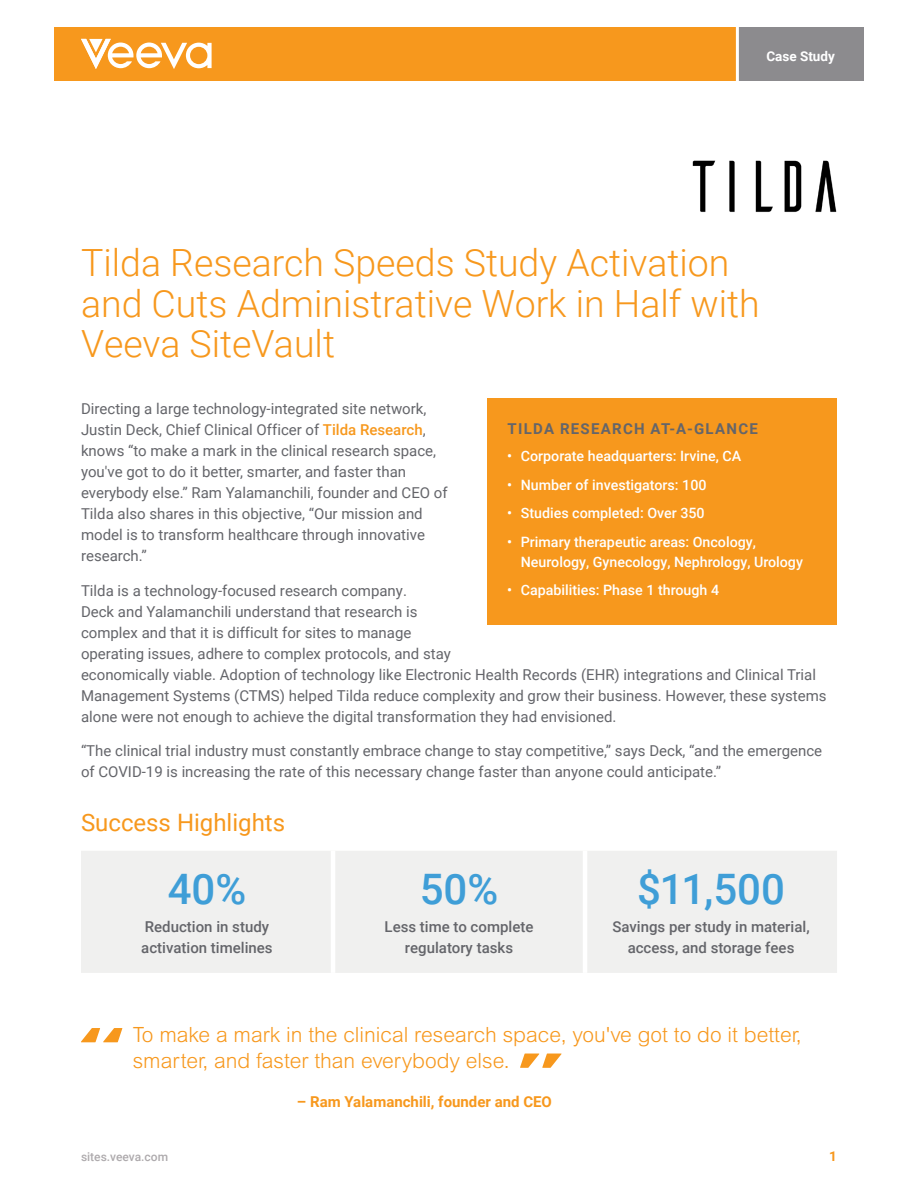
<style>
.page{position:relative;width:918px;height:1188px;background:#fff}
.page>*{position:absolute;margin:0;border:0;box-sizing:border-box;transform-origin:0 0}
.Text{font:500 42px "Roboto";color:#3f9ed7}
.t1{font:300 37.5px/40.5px "Roboto";color:#f7981d}
.Subhead2{font:24px "Roboto";color:#f7981d}
.t2{font:300 21px/25.5px "Arial MT Std";color:#f7981d}
.Text-2{font:15px/21px "Roboto";color:#64656a}
.Text-3{font:500 15px/21px "Roboto";color:#64656a;text-align:center}
.t3{font:700 15px "Roboto";color:#f7981d}
.Sidebar_CAPPED_Head{font:700 15px "Roboto";letter-spacing:.085em;color:#64656a}
.Sidebar_Bullet{font:500 14.25px/19.8px "Roboto";color:#fff}
.t4{font:700 13.5px "Roboto";color:#fff}
.t5{font:700 13.5px "Roboto";color:#f7981d}
.t6{font:500 12px "Roboto";color:#aeaaad}
.s1{font-weight:500;color:#f7981d}
</style>
<div class="page">
<div style="left:54px;top:27px;width:683px;height:54px;background:#f7981d"></div>
<div style="left:737px;top:27px;width:127px;height:54px;background:#8c8b8e"></div>
<hr style="left:736px;top:22px;width:3px;height:73px;background:#fff">
<svg style="left:81px;top:39px;width:131px;height:30px"></svg>
<div style="left:81px;top:851px;width:756px;height:122px;background:#f0f0ef"></div>
<hr style="left:331px;top:851px;width:4px;height:122px;background:#fff">
<hr style="left:583px;top:851px;width:4px;height:122px;background:#fff">
<svg style="left:81px;top:1028px;width:41px;height:14px"></svg>
<svg style="left:520px;top:1054px;width:42px;height:14px"></svg>
<div style="left:487px;top:399px;width:350px;height:226px;background:#f7981d"></div>
<img style="left:692px;top:160px;width:145px;height:52px">
<p class="t4" style="left:766px;top:47px;width:70px">Case Study</p>
<p class="t1" style="left:81px;top:241px;width:680px">Tilda Research Speeds Study Activation and Cuts Administrative Work in Half with<br>Veeva SiteVault</p>
<p class="Text-2" style="left:81px;top:398px;width:368px">Directing a large technology-integrated site network, Justin Deck, Chief Clinical Officer of <span class="s1">Tilda Research</span>, knows “to make a mark in the clinical research space, you've got to do it better, smarter, and faster than everybody else.” Ram Yalamanchili, founder and CEO of Tilda also shares in this objective, “Our mission and model is to transform healthcare through innovative research.”</p>
<p class="Text-2" style="left:81px;top:579px;width:747px">Tilda is a technology-focused research company.<br>Deck and Yalamanchili understand that research is<br>complex and that it is difficult for sites to manage<br>operating issues, adhere to complex protocols, and stay<br>economically viable. Adoption of technology like Electronic Health Records (EHR) integrations and Clinical Trial Management Systems (CTMS) helped Tilda reduce complexity and grow their business. However, these systems alone were not enough to achieve the digital transformation they had envisioned.</p>
<p class="Text-2" style="left:81px;top:740px;width:743px">“The clinical trial industry must constantly embrace change to stay competitive,” says Deck, “and the emergence of COVID-19 is increasing the rate of this necessary change faster than anyone could anticipate.”</p>
<p class="Subhead2" style="left:81px;top:806px;width:206px">Success Highlights</p>
<p class="Text" style="left:168px;top:860px;width:80px">40%</p>
<p class="Text-3" style="left:145px;top:915px;width:126px">Reduction in study</p>
<p class="Text-3" style="left:141px;top:936px;width:133px">activation timelines</p>
<p class="Sidebar_CAPPED_Head" style="left:508px;top:419px;width:252px">TILDA RESEARCH AT-A-GLANCE</p>
<p class="Sidebar_Bullet" style="left:507px;top:446px;width:235px">• Corporate headquarters: Irvine, CA</p>
<p class="Sidebar_Bullet" style="left:507px;top:474px;width:201px">• Number of investigators: 100</p>
<p class="Sidebar_Bullet" style="left:507px;top:503px;width:199px">• Studies completed: Over 350</p>
<p class="Sidebar_Bullet" style="left:521px;top:531px;width:284px;text-indent:-14px">• Primary therapeutic areas: Oncology,<br>Neurology, Gynecology, Nephrology, Urology</p>
<p class="Sidebar_Bullet" style="left:507px;top:580px;width:213px">• Capabilities: Phase 1 through 4</p>
<p class="Text" style="left:637px;top:860px;width:149px">$11,500</p>
<p class="Text-3" style="left:612px;top:915px;width:199px">Savings per study in material, access, and storage fees</p>
<p class="Text" style="left:420px;top:860px;width:80px">50%</p>
<p class="Text-3" style="left:385px;top:915px;width:150px">Less time to complete</p>
<p class="Text-3" style="left:405px;top:936px;width:110px">regulatory tasks</p>
<p class="t2" style="left:133px;top:1022px;width:670px">To make a mark in the clinical research space, you've got to do it better, smarter, and faster than everybody else.</p>
<p class="t3" style="left:297px;top:1091px;width:257px">– Ram Yalamanchili, founder and CEO</p>
<p class="t6" style="left:81px;top:1148px;width:89px">sites.veeva.com</p>
<p class="t5" style="left:829px;top:1147px;width:9px">1</p>
</div>
